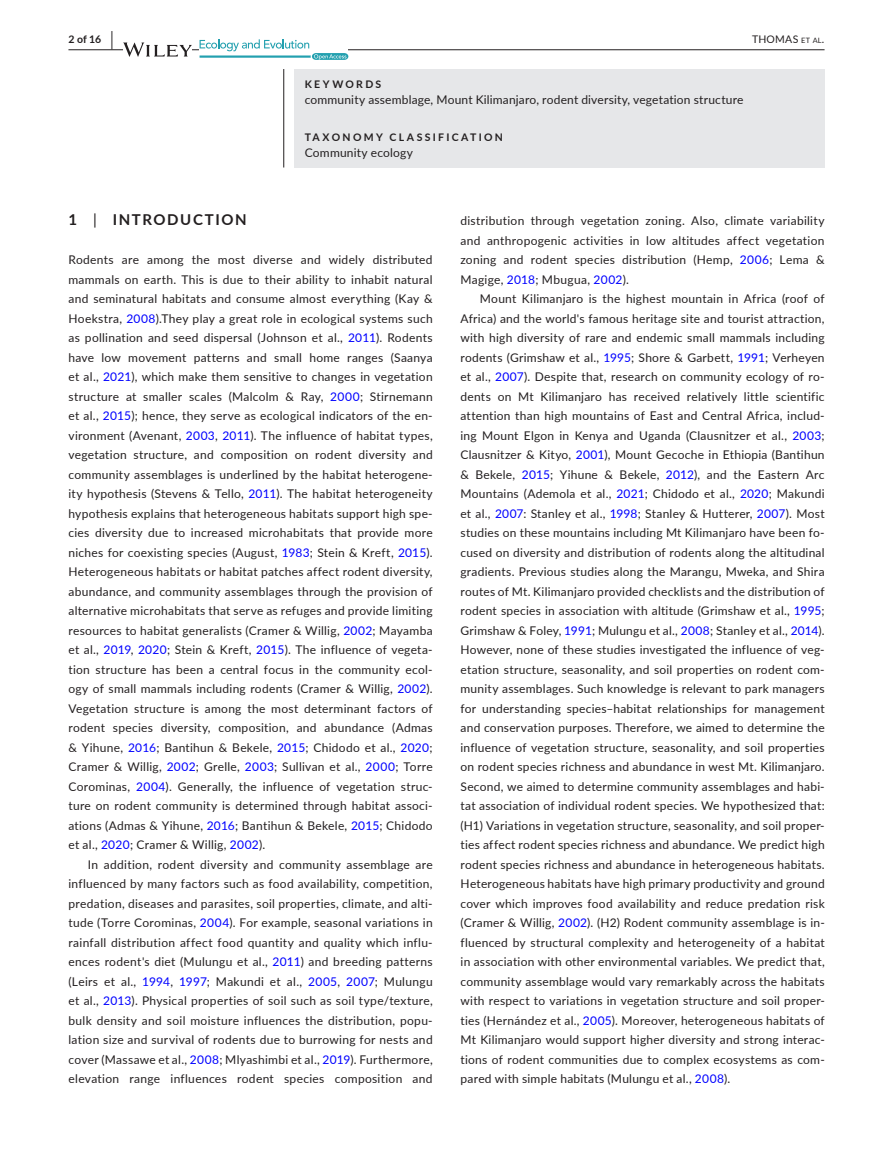
<style>
.page{position:relative;width:893px;height:1174px;background:#fff}
.page>*{position:absolute;margin:0;border:0;box-sizing:border-box;transform-origin:0 0}
.t1{font:700 15px "Lato";letter-spacing:.105em;color:#231f20}
.t2{font:12px/19.5px "Lato";letter-spacing:.02em;color:#231f20;text-align:justify}
.t3{font:700 10.5px "Lato";letter-spacing:.22em;color:#231f20}
.t4{font:10.5px "Lato";letter-spacing:.025em;color:#231f20}
.s1{font-size:19.5px}
.s2{font-size:7.35px}
.s3{font-weight:400}
.s4{color:#00f}
</style>
<div class="page">
<hr style="left:68px;top:49px;width:756px;height:1px;background:#231f20">
<svg style="left:123px;top:42px;width:69px;height:15px"></svg>
<svg style="left:200px;top:39px;width:148px;height:21px"></svg>
<div style="left:294px;top:69px;width:530px;height:98px;background:#e6e7e9"></div>
<hr style="left:283px;top:69px;width:1px;height:98px;background:#231f20">
<p class="t3" style="left:68px;top:31px;width:46px">2 of 16 <span class="s1">|</span></p>
<p class="t4" style="left:752px;top:31px;width:74px">THOMAS <span class="s2">et al</span>.</p>
<p class="t3" style="left:305px;top:76px;width:78px">KEYWORDS</p>
<p class="t2" style="left:305px;top:90px;width:440px">community assemblage, Mount Kilimanjaro, rodent diversity, vegetation structure</p>
<p class="t3" style="left:305px;top:129px;width:200px">TAXONOMY CLASSIFICATION</p>
<p class="t2" style="left:305px;top:142px;width:110px">Community ecology</p>
<p class="t1" style="left:68px;top:209px;width:180px">1 <span class="s3">|</span> INTRODUCTION</p>
<p class="t2" style="left:68px;top:249px;width:366px">Rodents are among the most diverse and widely distributed mammals on earth. This is due to their ability to inhabit natural and seminatural habitats and consume almost everything (Kay &amp; Hoekstra, <span class="s4">2008</span>).They play a great role in ecological systems such as pollination and seed dispersal (Johnson et al., <span class="s4">2011</span>). Rodents have low movement patterns and small home ranges (Saanya et al., <span class="s4">2021</span>), which make them sensitive to changes in vegetation structure at smaller scales (Malcolm &amp; Ray, <span class="s4">2000</span>; Stirnemann et al., <span class="s4">2015</span>); hence, they serve as ecological indicators of the en&shy;vironment (Avenant, <span class="s4">2003</span>, <span class="s4">2011</span>). The influence of habitat types, vegetation structure, and composition on rodent diversity and community assemblages is underlined by the habitat heterogene&shy;ity hypothesis (Stevens &amp; Tello, <span class="s4">2011</span>). The habitat heterogeneity hypothesis explains that heterogeneous habitats support high spe&shy;cies diversity due to increased microhabitats that provide more niches for coexisting species (August, <span class="s4">1983</span>; Stein &amp; Kreft, <span class="s4">2015</span>).<br>Heterogeneous habitats or habitat patches affect rodent diversity, abundance, and community assemblages through the provision of alternative microhabitats that serve as refuges and provide limiting resources to habitat generalists (Cramer &amp; Willig, <span class="s4">2002</span>; Mayamba et al., <span class="s4">2019</span>, <span class="s4">2020</span>; Stein &amp; Kreft, <span class="s4">2015</span>). The influence of vegeta&shy;tion structure has been a central focus in the community ecol&shy;ogy of small mammals including rodents (Cramer &amp; Willig, <span class="s4">2002</span>).<br>Vegetation structure is among the most determinant factors of rodent species diversity, composition, and abundance (Admas &amp; Yihune, <span class="s4">2016</span>; Bantihun &amp; Bekele, <span class="s4">2015</span>; Chidodo et al., <span class="s4">2020</span>; Cramer &amp; Willig, <span class="s4">2002</span>; Grelle, <span class="s4">2003</span>; Sullivan et al., <span class="s4">2000</span>; Torre Corominas, <span class="s4">2004</span>). Generally, the influence of vegetation struc&shy;ture on rodent community is determined through habitat associ&shy;ations (Admas &amp; Yihune, <span class="s4">2016</span>; Bantihun &amp; Bekele, <span class="s4">2015</span>; Chidodo et al., <span class="s4">2020</span>; Cramer &amp; Willig, <span class="s4">2002</span>).</p>
<p class="t2" style="left:68px;top:854px;width:366px;text-indent:19px">In addition, rodent diversity and community assemblage are influenced by many factors such as food availability, competition, predation, diseases and parasites, soil properties, climate, and alti&shy;tude (Torre Corominas, <span class="s4">2004</span>). For example, seasonal variations in rainfall distribution affect food quantity and quality which influ&shy;ences rodent's diet (Mulungu et al., <span class="s4">2011</span>) and breeding patterns (Leirs et al., <span class="s4">1994</span>, <span class="s4">1997</span>; Makundi et al., <span class="s4">2005</span>, <span class="s4">2007</span>; Mulungu et al., <span class="s4">2013</span>). Physical properties of soil such as soil type/texture, bulk density and soil moisture influences the distribution, popu&shy;lation size and survival of rodents due to burrowing for nests and cover (Massawe et al., <span class="s4">2008</span>; Mlyashimbi et al., <span class="s4">2019</span>). Furthermore, elevation range influences rodent species composition and</p>
<p class="t2" style="left:460px;top:210px;width:366px">distribution through vegetation zoning. Also, climate variability and anthropogenic activities in low altitudes affect vegetation zoning and rodent species distribution (Hemp, <span class="s4">2006</span>; Lema &amp; Magige, <span class="s4">2018</span>; Mbugua, <span class="s4">2002</span>).</p>
<p class="t2" style="left:460px;top:288px;width:366px;text-indent:19px">Mount Kilimanjaro is the highest mountain in Africa (roof of Africa) and the world's famous heritage site and tourist attraction, with high diversity of rare and endemic small mammals including rodents (Grimshaw et al., <span class="s4">1995</span>; Shore &amp; Garbett, <span class="s4">1991</span>; Verheyen et al., <span class="s4">2007</span>). Despite that, research on community ecology of ro&shy;dents on Mt Kilimanjaro has received relatively little scientific attention than high mountains of East and Central Africa, includ&shy;ing Mount Elgon in Kenya and Uganda (Clausnitzer et al., <span class="s4">2003</span>; Clausnitzer &amp; Kityo, <span class="s4">2001</span>), Mount Gecoche in Ethiopia (Bantihun &amp; Bekele, <span class="s4">2015</span>; Yihune &amp; Bekele, <span class="s4">2012</span>), and the Eastern Arc Mountains (Ademola et al., <span class="s4">2021</span>; Chidodo et al., <span class="s4">2020</span>; Makundi et al., <span class="s4">2007</span>: Stanley et al., <span class="s4">1998</span>; Stanley &amp; Hutterer, <span class="s4">2007</span>). Most studies on these mountains including Mt Kilimanjaro have been fo&shy;cused on diversity and distribution of rodents along the altitudinal gradients. Previous studies along the Marangu, Mweka, and Shira routes of Mt. Kilimanjaro provided checklists and the distribution of rodent species in association with altitude (Grimshaw et al., <span class="s4">1995</span>; Grimshaw &amp; Foley, <span class="s4">1991</span>; Mulungu et al., <span class="s4">2008</span>; Stanley et al., <span class="s4">2014</span>).<br>However, none of these studies investigated the influence of veg&shy;etation structure, seasonality, and soil properties on rodent com&shy;munity assemblages. Such knowledge is relevant to park managers for understanding species–habitat relationships for management and conservation purposes. Therefore, we aimed to determine the influence of vegetation structure, seasonality, and soil properties on rodent species richness and abundance in west Mt. Kilimanjaro.<br>Second, we aimed to determine community assemblages and habi&shy;tat association of individual rodent species. We hypothesized that: (H1) Variations in vegetation structure, seasonality, and soil proper&shy;ties affect rodent species richness and abundance. We predict high rodent species richness and abundance in heterogeneous habitats.<br>Heterogeneous habitats have high primary productivity and ground cover which improves food availability and reduce predation risk (Cramer &amp; Willig, <span class="s4">2002</span>). (H2) Rodent community assemblage is in&shy;fluenced by structural complexity and heterogeneity of a habitat in association with other environmental variables. We predict that, community assemblage would vary remarkably across the habitats with respect to variations in vegetation structure and soil proper&shy;ties (Hernández et al., <span class="s4">2005</span>). Moreover, heterogeneous habitats of Mt Kilimanjaro would support higher diversity and strong interac&shy;tions of rodent communities due to complex ecosystems as com&shy;pared with simple habitats (Mulungu et al., <span class="s4">2008</span>).</p>
</div>
